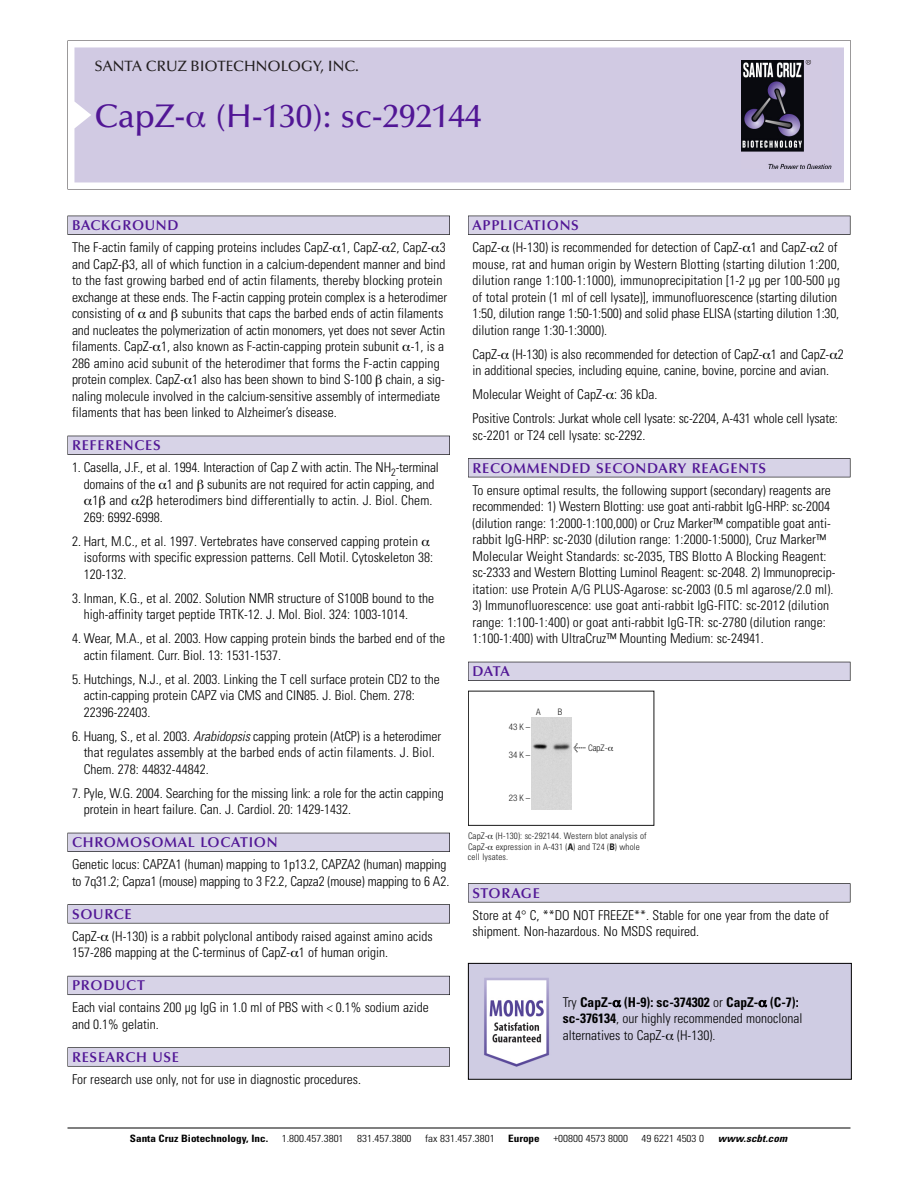
<style>
.page{position:relative;width:918px;height:1188px;background:#fff}
.page>*{position:absolute;margin:0;border:0;box-sizing:border-box;transform-origin:0 0}
.t1{font:500 33px "Optima";color:#511695}
.t2{font:500 15px "Optima";color:#231f20}
.t3{font:600 14.25px "Optima";letter-spacing:.05em;color:#511695}
.t4{font:300 condensed 13.5px/16.5px "Univers";color:#000}
.t5{font:300 condensed 10.2px "Univers";color:#000;scale:1.1 1}
.t6{font:700 condensed 10.2px "Univers";color:#000;scale:1.1 1}
.t7{font:italic 700 condensed 10.2px "Univers";letter-spacing:.005em;color:#000;scale:1.1 1}
.t8{font:9px/10.5px "Univers Condensed Light+QOZIVO";letter-spacing:.015em;color:#191919}
.t9{font:9px "Helvetica Neue Light Cond+HGZWDO";color:#191919}
.s1{font-style:italic}
.s2{font-family:"Meta Plus Book Roman+SKJIZP";font-size:10.5px}
.s3{font-family:"Univers Condensed Bold+ECZFAY"}
.s4{font-weight:700}
</style>
<div class="page">
<svg style="left:68px;top:40px;width:783px;height:149px"></svg>
<div style="left:74px;top:47px;width:770px;height:135px;background:#d1cae3"></div>
<img style="left:741px;top:60px;width:90px;height:108px">
<div style="left:68px;top:216px;width:382px;height:19px;background:#525155"></div>
<div style="left:68px;top:216px;width:381px;height:18px;background:#d7d3e7"></div>
<div style="left:68px;top:436px;width:382px;height:19px;background:#515055"></div>
<div style="left:68px;top:436px;width:381px;height:18px;background:#d7d3e7"></div>
<div style="left:68px;top:833px;width:382px;height:19px;background:#525158"></div>
<div style="left:68px;top:833px;width:381px;height:18px;background:#d7d3e7"></div>
<div style="left:68px;top:904px;width:382px;height:19px;background:#575759"></div>
<div style="left:68px;top:905px;width:381px;height:18px;background:#d7d3e7"></div>
<div style="left:68px;top:976px;width:382px;height:19px;background:#5b5a62"></div>
<div style="left:68px;top:976px;width:381px;height:18px;background:#d7d3e7"></div>
<div style="left:68px;top:1047px;width:382px;height:20px;background:#626263"></div>
<div style="left:68px;top:1048px;width:381px;height:18px;background:#d7d3e7"></div>
<div style="left:468px;top:216px;width:382px;height:19px;background:#525155"></div>
<div style="left:468px;top:216px;width:382px;height:18px;background:#d7d3e7"></div>
<div style="left:468px;top:458px;width:382px;height:19px;background:#525155"></div>
<div style="left:468px;top:459px;width:382px;height:18px;background:#d7d3e7"></div>
<div style="left:468px;top:662px;width:382px;height:19px;background:#525158"></div>
<div style="left:468px;top:662px;width:382px;height:18px;background:#d7d3e7"></div>
<div style="left:468px;top:883px;width:382px;height:19px;background:#575759"></div>
<div style="left:468px;top:884px;width:382px;height:18px;background:#d7d3e7"></div>
<hr style="left:68px;top:1128px;width:782px;height:1px;background:#000">
<div style="left:468px;top:691px;width:186px;height:135px;border:1px solid #191919"></div>
<div style="left:532px;top:718px;width:39px;height:91px;background:#d6d6d6"></div>
<img style="left:470px;top:965px;width:380px;height:113px">
<div style="left:468px;top:963px;width:384px;height:117px;border:1px solid #000"></div>
<svg style="left:187px;top:112px;width:18px;height:16px"></svg>
<svg style="left:613px;top:1000px;width:8px;height:7px"></svg>
<svg style="left:759px;top:1000px;width:8px;height:7px"></svg>
<svg style="left:666px;top:1034px;width:8px;height:6px"></svg>
<p class="t2" style="left:94px;top:61px;width:266px">SANTA CRUZ BIOTECHNOLOGY, INC.</p>
<h1 class="t1" style="left:94px;top:103px;width:389px">CapZ- (H-130): sc-292144</h1>
<p class="t3" style="left:72px;top:219px;width:108px">BACKGROUND</p>
<p class="t4" style="left:72px;top:240px;width:377px">The F-actin family of capping proteins includes CapZ- 1, CapZ- 2, CapZ- 3 and CapZ- 3, all of which function in a calcium-dependent manner and bind to the fast growing barbed end of actin filaments, thereby blocking protein exchange at these ends. The F-actin capping protein complex is a heterodimer consisting of and subunits that caps the barbed ends of actin filaments and nucleates the polymerization of actin monomers, yet does not sever Actin filaments. CapZ- 1, also known as F-actin-capping protein subunit -1, is a 286 amino acid subunit of the heterodimer that forms the F-actin capping protein complex. CapZ- 1 also has been shown to bind S-100 chain, a sig&shy;naling molecule involved in the calcium-sensitive assembly of intermediate filaments that has been linked to Alzheimer’s disease.</p>
<p class="t3" style="left:72px;top:440px;width:90px">REFERENCES</p>
<p class="t4" style="left:72px;top:460px;width:368px">1. Casella, J.F., et al. 1994. Interaction of Cap Z with actin. The NH<sub>2</sub>-terminal</p>
<p class="t4" style="left:84px;top:477px;width:352px">domains of the 1 and subunits are not required for actin capping, and</p>
<p class="t4" style="left:92px;top:493px;width:342px">1 and 2 heterodimers bind differentially to actin. J. Biol. Chem.</p>
<p class="t4" style="left:84px;top:510px;width:80px">269: 6992-6998.</p>
<p class="t4" style="left:84px;top:534px;width:351px;text-indent:-12px">2. Hart, M.C., et al. 1997. Vertebrates have conserved capping protein isoforms with specific expression patterns. Cell Motil. Cytoskeleton 38:<br>120-132.</p>
<p class="t4" style="left:84px;top:591px;width:352px;text-indent:-12px">3. Inman, K.G., et al. 2002. Solution NMR structure of S100B bound to the high-affinity target peptide TRTK-12. J. Mol. Biol. 324: 1003-1014.</p>
<p class="t4" style="left:84px;top:631px;width:363px;text-indent:-12px">4. Wear, M.A., et al. 2003. How capping protein binds the barbed end of the actin filament. Curr. Biol. 13: 1531-1537.</p>
<p class="t4" style="left:84px;top:672px;width:358px;text-indent:-12px">5. Hutchings, N.J., et al. 2003. Linking the T cell surface protein CD2 to the actin-capping protein CAPZ via CMS and CIN85. J. Biol. Chem. 278:<br>22396-22403.</p>
<p class="t4" style="left:84px;top:729px;width:359px;text-indent:-12px">6. Huang, S., et al. 2003. <span class="s1">Arabidopsis</span> capping protein (AtCP) is a heterodimer that regulates assembly at the barbed ends of actin filaments. J. Biol.<br>Chem. 278: 44832-44842.</p>
<p class="t4" style="left:84px;top:786px;width:362px;text-indent:-12px">7. Pyle, W.G. 2004. Searching for the missing link: a role for the actin capping protein in heart failure. Can. J. Cardiol. 20: 1429-1432.</p>
<p class="t3" style="left:72px;top:837px;width:207px">CHROMOSOMAL LOCATION</p>
<p class="t4" style="left:72px;top:857px;width:379px">Genetic locus: CAPZA1 (human) mapping to 1p13.2, CAPZA2 (human) mapping to 7q31.2; Capza1 (mouse) mapping to 3 F2.2, Capza2 (mouse) mapping to 6 A2.</p>
<p class="t3" style="left:72px;top:908px;width:61px">SOURCE</p>
<p class="t4" style="left:72px;top:929px;width:362px">CapZ- (H-130) is a rabbit polyclonal antibody raised against amino acids<br>157-286 mapping at the C-terminus of CapZ- 1 of human origin.</p>
<p class="t3" style="left:72px;top:980px;width:74px">PRODUCT</p>
<p class="t4" style="left:72px;top:1000px;width:358px">Each vial contains 200 µg IgG in 1.0 ml of PBS with &lt; 0.1% sodium azide and 0.1% gelatin.</p>
<p class="t3" style="left:72px;top:1051px;width:109px">RESEARCH USE</p>
<p class="t4" style="left:72px;top:1072px;width:290px">For research use only, not for use in diagnostic procedures.</p>
<p class="t3" style="left:473px;top:219px;width:108px">APPLICATIONS</p>
<p class="t4" style="left:473px;top:240px;width:369px">CapZ- (H-130) is recommended for detection of CapZ- 1 and CapZ- 2 of mouse, rat and human origin by Western Blotting (starting dilution 1:200, dilution range 1:100-1:1000), immunoprecipitation [1-2 µg per 100-500 µg of total protein (1 ml of cell lysate)], immunofluorescence (starting dilution 1:50, dilution range 1:50-1:500) and solid phase ELISA (starting dilution 1:30, dilution range 1:30-1:3000).</p>
<p class="t4" style="left:473px;top:347px;width:373px">CapZ- (H-130) is also recommended for detection of CapZ- 1 and CapZ- 2 in additional species, including equine, canine, bovine, porcine and avian.</p>
<p class="t4" style="left:473px;top:383px;width:367px;line-height:24px">Molecular Weight of CapZ- : 36 kDa.<br>Positive Controls: Jurkat whole cell lysate: sc-2204, A-431 whole cell lysate:</p>
<p class="t4" style="left:473px;top:428px;width:175px">sc-2201 or T24 cell lysate: sc-2292.</p>
<p class="t3" style="left:473px;top:462px;width:295px">RECOMMENDED SECONDARY REAGENTS</p>
<p class="t4" style="left:473px;top:483px;width:364px">To ensure optimal results, the following support (secondary) reagents are recommended: 1) Western Blotting: use goat anti-rabbit IgG-HRP: sc-2004 (dilution range: 1:2000-1:100,000) or Cruz Marker™ compatible goat anti&shy;rabbit IgG-HRP: sc-2030 (dilution range: 1:2000-1:5000), Cruz Marker™ Molecular Weight Standards: sc-2035, TBS Blotto A Blocking Reagent: sc-2333 and Western Blotting Luminol Reagent: sc-2048. 2) Immunoprecip&shy;itation: use Protein A/G PLUS-Agarose: sc-2003 (0.5 ml agarose/2.0 ml).</p>
<p class="t4" style="left:473px;top:598px;width:358px">3) Immunofluorescence: use goat anti-rabbit IgG-FITC: sc-2012 (dilution range: 1:100-1:400) or goat anti-rabbit IgG-TR: sc-2780 (dilution range:<br>1:100-1:400) with UltraCruz™ Mounting Medium: sc-24941.</p>
<p class="t3" style="left:473px;top:666px;width:39px">DATA</p>
<p class="t9" style="left:536px;top:708px;width:6px">A</p>
<p class="t9" style="left:558px;top:708px;width:6px">B</p>
<p class="t9" style="left:509px;top:723px;width:23px">43K–</p>
<p class="t9" style="left:509px;top:751px;width:23px">34K–</p>
<p class="t9" style="left:509px;top:795px;width:23px">23K–</p>
<p class="t9" style="left:573px;top:745px;width:36px"><span class="s2">&lt;</span> CapZ-</p>
<p class="t8" style="left:468px;top:832px;width:180px">CapZ- (H-130): sc-292144. Western blot analysis of<br>CapZ- expression in A-431 (<span class="s3">A</span>) and T24 (<span class="s3">B</span>) whole cell lysates.</p>
<p class="t3" style="left:473px;top:887px;width:69px">STORAGE</p>
<p class="t4" style="left:473px;top:908px;width:358px">Store at 4° C, **DO NOT FREEZE**. Stable for one year from the date of shipment. Non-hazardous. No MSDS required.</p>
<p class="t4" style="left:563px;top:995px;width:241px">Try <span class="s4">CapZ- (H-9): sc-374302</span> or <span class="s4">CapZ- (C-7): sc-376134</span>, our highly recommended monoclonal alternatives to CapZ- (H-130).</p>
<p class="t6" style="left:130px;top:1135px;width:127px">Santa Cruz Biotechnology, Inc.</p>
<p class="t5" style="left:282px;top:1135px;width:58px">1.800.457.3801</p>
<p class="t5" style="left:357px;top:1135px;width:51px">831.457.3800</p>
<p class="t5" style="left:425px;top:1135px;width:65px">fax 831.457.3801</p>
<p class="t6" style="left:508px;top:1135px;width:30px">Europe</p>
<p class="t5" style="left:553px;top:1135px;width:69px">+00800 4573 8000</p>
<p class="t5" style="left:642px;top:1135px;width:58px">49 6221 4503 0</p>
<p class="t7" style="left:718px;top:1135px;width:64px">www.scbt.com</p>
</div>
